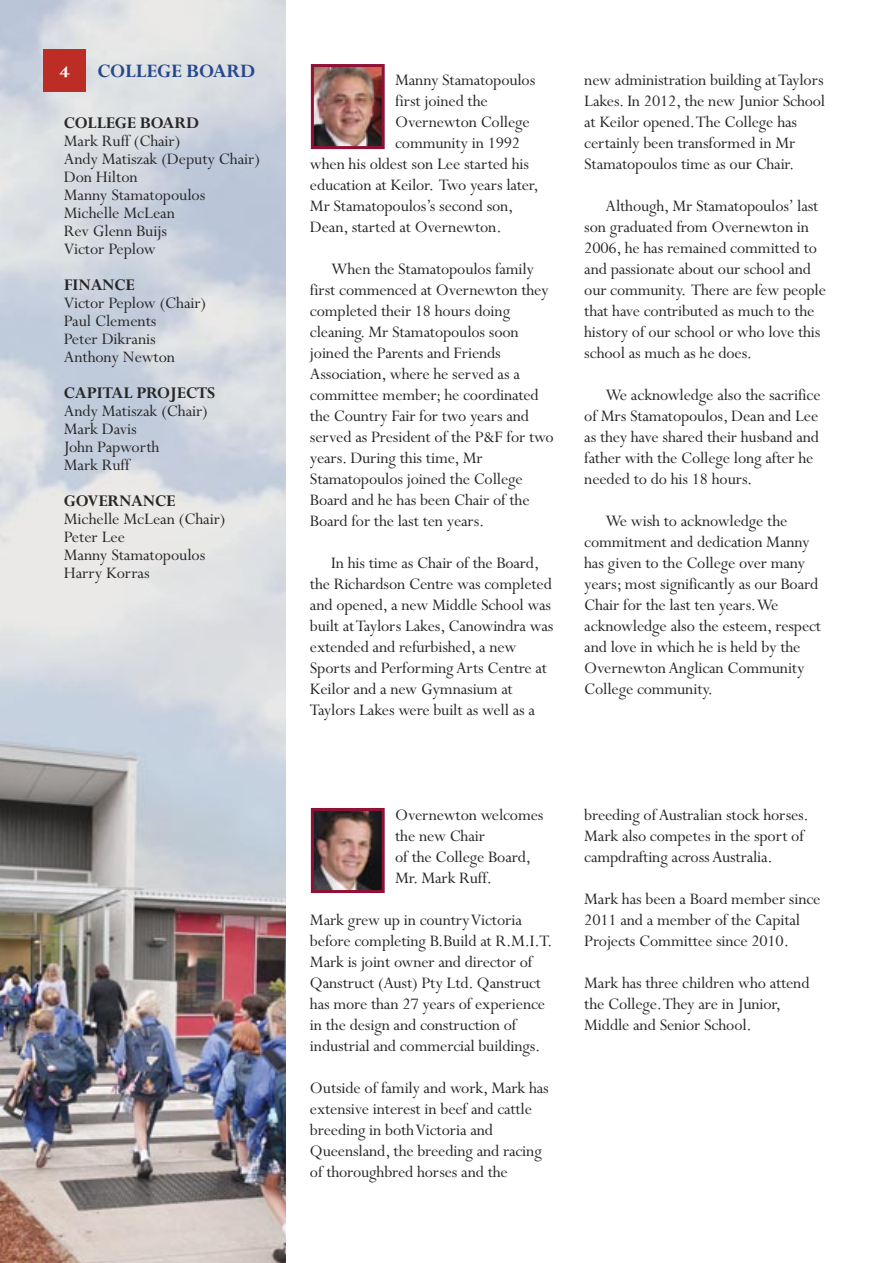
<style>
.page{position:relative;width:893px;height:1263px;background:#fff}
.page>*{position:absolute;margin:0;border:0;box-sizing:border-box;transform-origin:0 0}
.t1{font:700 21px "Perpetua";letter-spacing:-.005em;color:#26488c}
.t2{font:18px/21px "Perpetua";letter-spacing:-.01em;color:#272627}
.t3{font:700 18px "Perpetua";letter-spacing:-.005em;color:#272627}
.t4{font:700 18px "Perpetua";color:#fff;scale:1.3 1}
</style>
<div class="page">
<img style="left:0;top:0;width:286px;height:1263px">
<div style="left:44px;top:50px;width:42px;height:42px;background:#bc2e25"></div>
<img style="left:315px;top:68px;width:66px;height:77px">
<div style="left:311px;top:64px;width:74px;height:85px;border:3px solid #8f1136"></div>
<img style="left:315px;top:812px;width:66px;height:77px">
<div style="left:311px;top:808px;width:74px;height:85px;border:3px solid #8f1136"></div>
<p class="t4" style="left:60px;top:66px;width:10px">4</p>
<p class="t1" style="left:97px;top:64px;width:159px">COLLEGE BOARD</p>
<p class="t3" style="left:64px;top:117px;width:137px">COLLEGE BOARD</p>
<p class="t2" style="left:64px;top:134px;width:198px;line-height:18px">Mark Ruff (Chair)<br>Andy Matiszak (Deputy Chair)<br>Don Hilton<br>Manny Stamatopoulos<br>Michelle McLean<br>Rev Glenn Buijs<br>Victor Peplow</p>
<p class="t3" style="left:64px;top:279px;width:72px">FINANCE</p>
<p class="t2" style="left:64px;top:296px;width:144px;line-height:18px">Victor Peplow (Chair)<br>Paul Clements<br>Peter Dikranis<br>Anthony Newton</p>
<p class="t3" style="left:64px;top:387px;width:153px">CAPITAL PROJECTS</p>
<p class="t2" style="left:64px;top:404px;width:146px;line-height:18px">Andy Matiszak (Chair)<br>Mark Davis<br>John Papworth<br>Mark Ruff</p>
<p class="t3" style="left:64px;top:495px;width:113px">GOVERNANCE</p>
<p class="t2" style="left:64px;top:512px;width:163px;line-height:18px">Michelle McLean (Chair)<br>Peter Lee<br>Manny Stamatopoulos<br>Harry Korras</p>
<p class="t2" style="left:395px;top:71px;width:142px">Manny Stamatopoulos</p>
<p class="t2" style="left:395px;top:92px;width:94px">first joined the</p>
<p class="t2" style="left:395px;top:113px;width:136px">Overnewton College</p>
<p class="t2" style="left:395px;top:134px;width:126px">community in 1992</p>
<p class="t2" style="left:310px;top:155px;width:221px">when his oldest son Lee started his</p>
<p class="t2" style="left:310px;top:176px;width:230px">education at Keilor. Two years later,</p>
<p class="t2" style="left:310px;top:197px;width:205px">Mr Stamatopoulos’s second son,</p>
<p class="t2" style="left:310px;top:218px;width:193px">Dean, started at Overnewton.</p>
<p class="t2" style="left:310px;top:260px;width:245px;text-indent:21px">When the Stamatopoulos family first commenced at Overnewton they completed their 18 hours doing cleaning. Mr Stamatopoulos soon joined the Parents and Friends<br>Association, where he served as a committee member; he coordinated the Country Fair for two years and served as President of the P&amp;F for two years. During this time, Mr<br>Stamatopoulos joined the College<br>Board and he has been Chair of the<br>Board for the last ten years.</p>
<p class="t2" style="left:310px;top:554px;width:245px;text-indent:21px">In his time as Chair of the Board, the Richardson Centre was completed and opened, a new Middle School was built at Taylors Lakes, Canowindra was extended and refurbished, a new Sports and Performing Arts Centre at Keilor and a new Gymnasium at Taylors Lakes were built as well as a</p>
<p class="t2" style="left:584px;top:71px;width:243px">new administration building at Taylors Lakes. In 2012, the new Junior School at Keilor opened. The College has certainly been transformed in Mr Stamatopoulos time as our Chair.</p>
<p class="t2" style="left:584px;top:197px;width:243px;text-indent:21px">Although, Mr Stamatopoulos’ last son graduated from Overnewton in 2006, he has remained committed to and passionate about our school and our community. There are few people that have contributed as much to the history of our school or who love this school as much as he does.</p>
<p class="t2" style="left:584px;top:386px;width:238px;text-indent:21px">We acknowledge also the sacrifice of Mrs Stamatopoulos, Dean and Lee as they have shared their husband and father with the College long after he needed to do his 18 hours.</p>
<p class="t2" style="left:584px;top:512px;width:238px;text-indent:21px">We wish to acknowledge the commitment and dedication Manny has given to the College over many years; most significantly as our Board<br>Chair for the last ten years. We acknowledge also the esteem, respect and love in which he is held by the<br>Overnewton Anglican Community<br>College community.</p>
<p class="t2" style="left:395px;top:806px;width:150px">Overnewton welcomes the new Chair<br>of the College Board,<br>Mr. Mark Ruff.</p>
<p class="t2" style="left:310px;top:911px;width:244px">Mark grew up in country Victoria before completing B.Build at R.M.I.T.<br>Mark is joint owner and director of Qanstruct (Aust) Pty Ltd. Qanstruct has more than 27 years of experience in the design and construction of industrial and commercial buildings.</p>
<p class="t2" style="left:310px;top:1079px;width:240px">Outside of family and work, Mark has extensive interest in beef and cattle breeding in both Victoria and Queensland, the breeding and racing of thoroughbred horses and the</p>
<p class="t2" style="left:584px;top:806px;width:226px">breeding of Australian stock horses.<br>Mark also competes in the sport of campdrafting across Australia.</p>
<p class="t2" style="left:584px;top:890px;width:238px">Mark has been a Board member since<br>2011 and a member of the Capital<br>Projects Committee since 2010.</p>
<p class="t2" style="left:584px;top:974px;width:227px">Mark has three children who attend the College. They are in Junior,<br>Middle and Senior School.</p>
</div>
